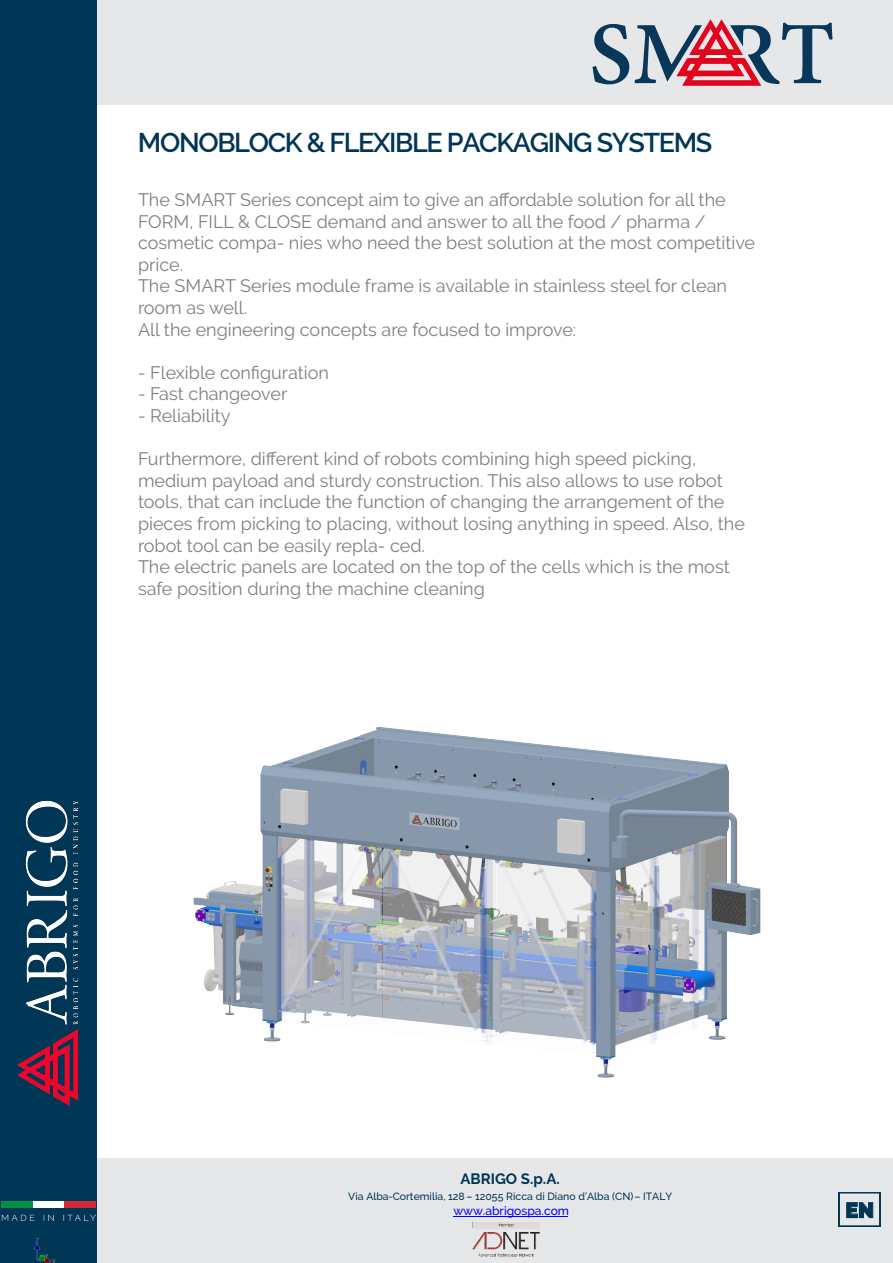
<style>
.page{position:relative;width:893px;height:1263px;background:#fff}
.page>*{position:absolute;margin:0;border:0;box-sizing:border-box;transform-origin:0 0}
.t1{font:600 27px "Raleway";letter-spacing:-.05em;color:#003556}
.t2{font:900 21.15px "Raleway";color:#003556}
.t3{font:18px/21.6px "Raleway";color:#7f7f7f}
.t4{font:700 15px "Raleway";color:#003556}
.t5{font:500 12.15px "Raleway";color:#00f}
.t6{font:500 10.5px "Raleway";letter-spacing:.005em;color:#003556}
</style>
<div class="page">
<div style="left:96px;top:0;width:797px;height:105px;background:#e6e7e8"></div>
<div style="left:0;top:0;width:96px;height:1263px;background:#003656"></div>
<img style="left:728px;top:86px;width:123px;height:12px">
<img style="left:1px;top:1207px;width:8px;height:14px">
<div style="left:1px;top:1201px;width:32px;height:6px;background:#009146"></div>
<svg style="left:592px;top:19px;width:241px;height:67px;background:#b09ca9"></svg>
<img style="left:9px;top:612px;width:884px;height:651px">
<h1 class="t1" style="left:138px;top:127px;width:576px">MONOBLOCK &amp; FLEXIBLE PACKAGING SYSTEMS</h1>
<p class="t3" style="left:138px;top:189px;width:619px">The SMART Series concept aim to give an affordable solution for all the FORM, FILL &amp; CLOSE demand and answer to all the food / pharma / cosmetic compa- nies who need the best solution at the most competitive price.<br>The SMART Series module frame is available in stainless steel for clean room as well.<br>All the engineering concepts are focused to improve:</p>
<p class="t3" style="left:138px;top:362px;width:192px">- Flexible configuration</p>
<p class="t3" style="left:138px;top:383px;width:151px">- Fast changeover</p>
<p class="t3" style="left:138px;top:405px;width:94px">- Reliability</p>
<p class="t3" style="left:138px;top:448px;width:609px">Furthermore, different kind of robots combining high speed picking, medium payload and sturdy construction. This also allows to use robot tools, that can include the function of changing the arrangement of the pieces from picking to placing, without losing anything in speed. Also, the robot tool can be easily repla- ced.<br>The electric panels are located on the top of the cells which is the most safe position during the machine cleaning</p>
<p class="t4" style="left:461px;top:1170px;width:101px">ABRIGO S.p.A.</p>
<p class="t6" style="left:348px;top:1190px;width:326px">Via Alba-Cortemilia, 128– 12055 Ricca di Diano d’Alba (CN)– ITALY</p>
<p class="t5" style="left:453px;top:1204px;width:117px">www.abrigospa.com</p>
<p class="t2" style="left:845px;top:1198px;width:30px">EN</p>
</div>
